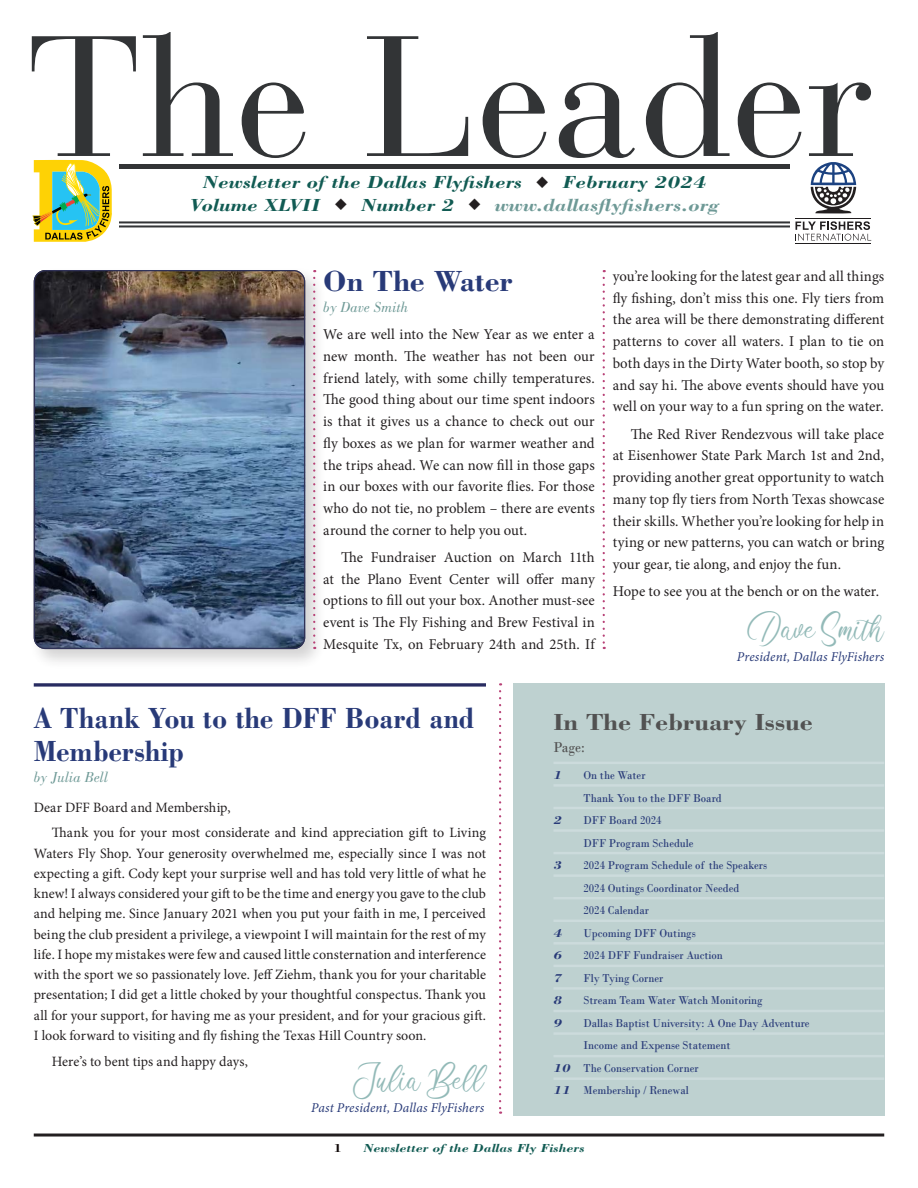
<style>
.page{position:relative;width:918px;height:1188px;background:#fff}
.page>*{position:absolute;margin:0;border:0;box-sizing:border-box;transform-origin:0 0}
.t1{font:42px "Clarissa";color:#93bab8}
.t2{font:700 30px/33px "Bodoni Std";letter-spacing:.005em;color:#283a78;scale:.91 1}
.t3{font:700 30px "Bodoni Std";letter-spacing:.005em;color:#283a78}
.t4{font:700 24px "Bodoni Std";color:#525252;scale:1.09 1}
.t5{font:italic 700 18px "Bodoni Std";color:#115b53;scale:1.17 1}
.t6{font:italic 700 18px "Bodoni Std";color:#6e9996;scale:1.17 1}
.t7{font:15px/21.8px "Minion Pro";color:#231f20;text-align:justify}
.t8{font:italic 15px "Bodoni Std";letter-spacing:.005em;color:#6e9996}
.t9{font:15px "Bodoni";color:#525252;scale:.92 1}
.t10{font:14.25px/20.2px "Minion Pro";letter-spacing:.005em;color:#231f20}
.t11{font:italic 13.5px "Minion Pro";letter-spacing:.01em;color:#283a78}
.t12{font:12px/22.5px "Bodoni";color:#283a78;scale:.92 1}
.t13{font:italic 700 12px "Bodoni Std";color:#115b53;scale:1.17 1}
.t14{font:italic 700 12px "Bodoni Std";color:#283a78;scale:1.17 1}
.t15{font:700 12px "Bodoni Std";color:#0f0807;scale:1.17 1}
.s1{font-family:"Bodoni Std";font-weight:700;font-style:italic}
</style>
<div class="page">
<hr style="left:34px;top:1134px;width:850px;height:3px;background:#231f20">
<hr style="left:27px;top:165px;width:850px;height:4px;background:#323436">
<hr style="left:27px;top:221px;width:850px;height:2px;background:#323436">
<hr style="left:27px;top:225px;width:850px;height:2px;background:#323436">
<div style="left:27px;top:154px;width:83px;height:99px;background:#fff"></div>
<svg style="left:143px;top:32px;width:90px;height:124px"></svg>
<svg style="left:242px;top:83px;width:63px;height:75px"></svg>
<svg style="left:367px;top:36px;width:101px;height:120px"></svg>
<svg style="left:483px;top:83px;width:63px;height:75px"></svg>
<svg style="left:559px;top:83px;width:76px;height:75px"></svg>
<svg style="left:646px;top:32px;width:84px;height:126px"></svg>
<svg style="left:738px;top:83px;width:64px;height:75px"></svg>
<svg style="left:809px;top:83px;width:62px;height:73px"></svg>
<div style="left:790px;top:159px;width:87px;height:96px;background:#fff"></div>
<svg style="left:795px;top:221px;width:76px;height:20px"></svg>
<hr style="left:795px;top:218px;width:76px;height:1px;background:#201d1e">
<hr style="left:796px;top:243px;width:75px;height:1px;background:#201d1e">
<svg style="left:811px;top:162px;width:45px;height:52px"></svg>
<svg style="left:32px;top:36px;width:104px;height:206px"></svg>
<div style="left:30px;top:266px;width:296px;height:404px;background:#231f20;opacity:.2"></div>
<img style="left:34px;top:270px;width:271px;height:379px">
<div style="left:34px;top:270px;width:271px;height:379px;border:1px solid #303257;border-radius:11px"></div>
<div style="left:513px;top:683px;width:371px;height:433px;background:#bed1d0"></div>
<hr style="left:553px;top:784px;width:331px;height:3px;background:#ccdbdc">
<hr style="left:553px;top:762px;width:331px;height:2px;background:#ccdbdc">
<hr style="left:553px;top:807px;width:331px;height:2px;background:#ccdbdc">
<hr style="left:553px;top:829px;width:331px;height:3px;background:#ccdbdc">
<hr style="left:553px;top:852px;width:331px;height:2px;background:#ccdbdc">
<hr style="left:553px;top:874px;width:331px;height:3px;background:#ccdbdc">
<hr style="left:553px;top:897px;width:331px;height:2px;background:#ccdbdc">
<hr style="left:553px;top:920px;width:331px;height:2px;background:#ccdbdc">
<hr style="left:553px;top:942px;width:331px;height:3px;background:#ccdbdc">
<hr style="left:553px;top:965px;width:331px;height:2px;background:#ccdbdc">
<hr style="left:553px;top:987px;width:331px;height:3px;background:#ccdbdc">
<hr style="left:553px;top:1010px;width:331px;height:2px;background:#ccdbdc">
<hr style="left:553px;top:1055px;width:331px;height:2px;background:#ccdbdc">
<hr style="left:553px;top:1077px;width:331px;height:3px;background:#ccdbdc">
<hr style="left:553px;top:1032px;width:331px;height:3px;background:#ccdbdc">
<svg style="left:34px;top:683px;width:452px;height:4px"></svg>
<svg style="left:313px;top:278px;width:2px;height:371px"></svg>
<svg style="left:603px;top:278px;width:2px;height:371px"></svg>
<svg style="left:499px;top:683px;width:2px;height:431px"></svg>
<p class="t5" style="left:203px;top:171px;width:274px">Newsletter of the Dallas Flyfishers</p>
<p class="t5" style="left:563px;top:171px;width:124px">February 2024</p>
<p class="t5" style="left:190px;top:193px;width:113px">Volume XLVII</p>
<p class="t5" style="left:361px;top:193px;width:81px">Number 2</p>
<p class="t6" style="left:495px;top:193px;width:193px">www.dallasflyfishers.org</p>
<h2 class="t3" style="left:323px;top:262px;width:191px">On The Water</h2>
<p class="t8" style="left:323px;top:299px;width:87px">by Dave Smith</p>
<p class="t7" style="left:323px;top:323px;width:273px">We are well into the New Year as we enter a new month. The weather has not been our friend lately, with some chilly temperatures.<br>The good thing about our time spent indoors is that it gives us a chance to check out our fly boxes as we plan for warmer weather and the trips ahead. We can now fill in those gaps in our boxes with our favorite flies. For those who do not tie, no problem – there are events around the corner to help you out.</p>
<p class="t7" style="left:323px;top:546px;width:273px;text-indent:18px">The Fundraiser Auction on March 11th at the Plano Event Center will offer many options to fill out your box. Another must-see event is The Fly Fishing and Brew Festival in Mesquite Tx, on February 24th and 25th. If</p>
<p class="t7" style="left:613px;top:265px;width:273px">you’re looking for the latest gear and all things fly fishing, don’t miss this one. Fly tiers from the area will be there demonstrating different patterns to cover all waters. I plan to tie on both days in the Dirty Water booth, so stop by and say hi. The above events should have you well on your way to a fun spring on the water.</p>
<p class="t7" style="left:613px;top:423px;width:273px;text-indent:18px">The Red River Rendezvous will take place at Eisenhower State Park March 1st and 2nd, providing another great opportunity to watch many top fly tiers from North Texas showcase their skills. Whether you’re looking for help in tying or new patterns, you can watch or bring your gear, tie along, and enjoy the fun.</p>
<p class="t7" style="left:613px;top:581px;width:268px">Hope to see you at the bench or on the water.</p>
<h1 class="t1" style="left:748px;top:611px;width:138px">Dave Smith</h1>
<p class="t11" style="left:737px;top:647px;width:149px">President, Dallas FlyFishers</p>
<h2 class="t2" style="left:34px;top:701px;width:486px">A Thank You to the DFF Board and<br>Membership</h2>
<p class="t8" style="left:34px;top:769px;width:76px">by Julia Bell</p>
<p class="t10" style="left:52px;top:794px;width:436px;line-height:25.7px;text-indent:-18px">Dear DFF Board and Membership,<br>Thank you for your most considerate and kind appreciation gift to Living</p>
<p class="t10" style="left:34px;top:843px;width:454px;text-align:justify">Waters Fly Shop. Your generosity overwhelmed me, especially since I was not expecting a gift. Cody kept your surprise well and has told very little of what he knew! I always considered your gift to be the time and energy you gave to the club and helping me. Since January 2021 when you put your faith in me, I perceived being the club president a privilege, a viewpoint I will maintain for the rest of my life. I hope my mistakes were few and caused little consternation and interference with the sport we so passionately love. Jeff Ziehm, thank you for your charitable presentation; I did get a little choked by your thoughtful conspectus. Thank you all for your support, for having me as your president, and for your gracious gift.<br>I look forward to visiting and fly fishing the Texas Hill Country soon.</p>
<p class="t10" style="left:52px;top:1051px;width:198px">Here’s to bent tips and happy days,</p>
<h1 class="t1" style="left:353px;top:1061px;width:133px">Julia Bell</h1>
<p class="t11" style="left:311px;top:1098px;width:174px">Past President, Dallas FlyFishers</p>
<h3 class="t4" style="left:553px;top:708px;width:240px">In The February Issue</h3>
<p class="t9" style="left:553px;top:738px;width:36px">Page:</p>
<p class="t14" style="left:553px;top:768px;width:9px">1</p>
<p class="t12" style="left:583px;top:764px;width:152px">On the Water<br>Thank You to the DFF Board</p>
<p class="t14" style="left:553px;top:813px;width:9px">2</p>
<p class="t12" style="left:583px;top:809px;width:121px">DFF Board 2024<br>DFF Program Schedule</p>
<p class="t14" style="left:553px;top:858px;width:9px">3</p>
<p class="t12" style="left:583px;top:854px;width:201px">2024 Program Schedule of the Speakers<br>2024 Outings Coordinator Needed<br>2024 Calendar</p>
<p class="t14" style="left:553px;top:925px;width:9px">4</p>
<p class="t12" style="left:583px;top:921px;width:124px">Upcoming DFF Outings</p>
<p class="t14" style="left:553px;top:948px;width:9px">6</p>
<p class="t12" style="left:583px;top:944px;width:153px">2024 DFF Fundraiser Auction</p>
<p class="t14" style="left:553px;top:970px;width:9px">7</p>
<p class="t12" style="left:583px;top:966px;width:88px">Fly Tying Corner</p>
<p class="t14" style="left:553px;top:993px;width:9px">8</p>
<p class="t12" style="left:583px;top:989px;width:196px">Stream Team Water Watch Monitoring</p>
<p class="t14" style="left:553px;top:1015px;width:9px">9</p>
<p class="t12" style="left:583px;top:1011px;width:247px">Dallas Baptist University: A One Day Adventure</p>
<p class="t12" style="left:583px;top:1034px;width:162px">Income and Expense Statement</p>
<p class="t12" style="left:553px;top:1056px;width:159px"><span class="s1">10</span> The Conservation Corner</p>
<p class="t12" style="left:553px;top:1079px;width:149px"><span class="s1">11</span> Membership / Renewal</p>
<p class="t15" style="left:334px;top:1140px;width:9px">1</p>
<p class="t13" style="left:364px;top:1140px;width:190px">Newsletter of the Dallas Fly Fishers</p>
</div>
